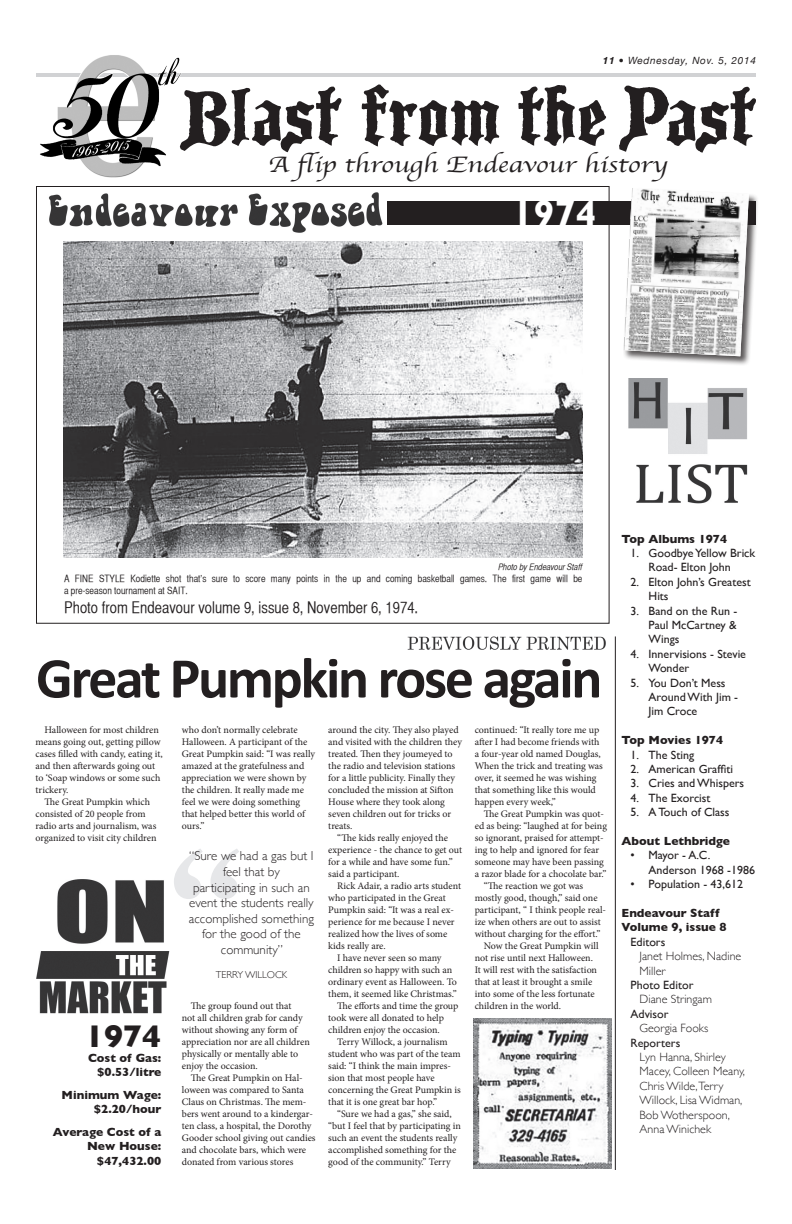
<style>
.page{position:relative;width:792px;height:1224px;background:#fff}
.page>*{position:absolute;margin:0;border:0;box-sizing:border-box;transform-origin:0 0}
.t1{font:700 58px "Calibri";letter-spacing:-.04em;color:#231f20}
.t2{font:700 38.1px "Gill Sans";color:#fff}
.t3{font:700 32px "Gill Sans";color:#231f20}
.t4{font:23.4px "Apple Chancery";color:#231f20;scale:1.22 1}
.t5{font:15.9px "Helvetica CY Plain";color:#231f20}
.t6{font:300 13px/15.6px "Gill Sans";color:#231f20;text-align:center}
.t7{font:12px/14.4px "Gill Sans";color:#231f20}
.t8{font:300 12px/14.4px "Gill Sans";color:#231f20}
.t9{font:700 12px/14.4px "Gill Sans";color:#231f20}
.t10{font:10px/12px "Minion Pro";letter-spacing:-.005em;color:#231f20}
.t11{font:10px "Helvetica CY Plain";color:#231f20}
.t12{font:italic 10px "Helvetica Neue";letter-spacing:.07em;color:#231f20}
.t13{font:300 10px "Gill Sans";color:#231f20}
.t14{font:9px "Helvetica CY Oblique";color:#231f20}
.s1{font-weight:700}
</style>
<div class="page">
<hr style="left:36px;top:73px;width:720px;height:4px;background:#d1d2d4">
<svg style="left:362px;top:84px;width:137px;height:62px"></svg>
<svg style="left:518px;top:85px;width:88px;height:61px"></svg>
<svg style="left:185px;top:87px;width:156px;height:65px"></svg>
<svg style="left:619px;top:86px;width:137px;height:67px"></svg>
<img style="left:628px;top:378px;width:120px;height:126px">
<img style="left:407px;top:636px;width:199px;height:14px">
<img style="left:36px;top:879px;width:134px;height:135px">
<img style="left:64px;top:241px;width:519px;height:317px">
<img style="left:49px;top:192px;width:334px;height:41px">
<div style="left:387px;top:202px;width:369px;height:23px;background:#231f20"></div>
<div style="left:623px;top:187px;width:136px;height:179px;background:#231f20;opacity:.75"></div>
<img style="left:624px;top:188px;width:125px;height:168px">
<hr style="left:615px;top:636px;width:1px;height:534px;background:#231f20">
<img style="left:37px;top:55px;width:148px;height:142px">
<img style="left:473px;top:1019px;width:138px;height:150px">
<svg style="left:174px;top:849px;width:65px;height:50px"></svg>
<p class="t12" style="left:603px;top:54px;width:155px"><span class="s1">11</span> • Wednesday, Nov. 5, 2014</p>
<p class="t4" style="left:268px;top:146px;width:329px">A flip through Endeavour history</p>
<p class="t2" style="left:513px;top:191px;width:86px">1974</p>
<p class="t14" style="left:498px;top:562px;width:86px">Photo by Endeavour Staff</p>
<p class="t11" style="left:64px;top:573px;width:520px">A FINE STYLE Kodiette shot that’s sure to score many points in the up and coming basketball games. The first game will be</p>
<p class="t11" style="left:64px;top:585px;width:125px">a pre-season tournament at SAIT.</p>
<p class="t5" style="left:64px;top:598px;width:356px">Photo from Endeavour volume 9, issue 8, November 6, 1974.</p>
<p class="t1" style="left:36px;top:641px;width:568px">Great Pumpkin rose again</p>
<p class="t10" style="left:36px;top:724px;width:129px;text-indent:9px">Halloween for most children means going out, getting pillow cases filled with candy, eating it, and then afterwards going out to ‘Soap windows or some such trickery.</p>
<p class="t10" style="left:36px;top:796px;width:123px;text-indent:9px">The Great Pumpkin which consisted of 20 people from radio arts and journalism, was organized to visit city children</p>
<p class="t3" style="left:85px;top:1011px;width:78px">1974</p>
<p class="t9" style="left:88px;top:1050px;width:75px">Cost of Gas:</p>
<p class="t9" style="left:97px;top:1065px;width:66px">$0.53/litre</p>
<p class="t9" style="left:62px;top:1087px;width:101px">Minimum Wage:</p>
<p class="t9" style="left:94px;top:1102px;width:69px">$2.20/hour</p>
<p class="t9" style="left:53px;top:1125px;width:110px;text-align:right">Average Cost of a<br>New House:</p>
<p class="t9" style="left:97px;top:1153px;width:66px">$47,432.00</p>
<p class="t10" style="left:182px;top:724px;width:135px">who don’t normally celebrate<br>Halloween. A participant of the<br>Great Pumpkin said: “I was really amazed at the gratefulness and appreciation we were shown by the children. It really made me feel we were doing something that helped better this world of ours.”</p>
<p class="t6" style="left:189px;top:848px;width:126px">“Sure we had a gas but I feel that by</p>
<p class="t6" style="left:189px;top:879px;width:126px">participating in such an event the students really accomplished something for the good of the</p>
<p class="t6" style="left:221px;top:941px;width:63px">community”</p>
<p class="t13" style="left:216px;top:967px;width:73px">TERRY WILLOCK</p>
<p class="t10" style="left:182px;top:1000px;width:129px;text-indent:9px">The group found out that<br>not all children grab for candy without showing any form of appreciation nor are all children physically or mentally able to enjoy the occasion.</p>
<p class="t10" style="left:182px;top:1072px;width:135px;text-indent:9px">The Great Pumpkin on Hal&shy;loween was compared to Santa<br>Claus on Christmas. The mem&shy;bers went around to a kindergar&shy;ten class, a hospital, the Dorothy<br>Gooder school giving out candies and chocolate bars, which were donated from various stores</p>
<p class="t10" style="left:328px;top:724px;width:135px">around the city. They also played and visited with the children they treated. Then they joumeyed to the radio and television stations for a little publicity. Finally they concluded the mission at Sifton<br>House where they took along seven children out for tricks or treats.</p>
<p class="t10" style="left:328px;top:832px;width:135px;text-indent:9px">“The kids really enjoyed the experience - the chance to get out for a while and have some fun.” said a participant.</p>
<p class="t10" style="left:328px;top:880px;width:134px;text-indent:9px">Rick Adair, a radio arts student who participated in the Great<br>Pumpkin said: “It was a real ex&shy;perience for me because I never realized how the lives of some kids really are.</p>
<p class="t10" style="left:328px;top:952px;width:130px;text-indent:9px">I have never seen so many children so happy with such an ordinary event as Halloween. To them, it seemed like Christmas.”</p>
<p class="t10" style="left:328px;top:1000px;width:132px;text-indent:9px">The efforts and time the group took were all donated to help children enjoy the occasion.</p>
<p class="t10" style="left:328px;top:1036px;width:134px;text-indent:9px">Terry Willock, a journalism student who was part of the team said: “I think the main impres&shy;sion that most people have concerning the Great Pumpkin is that it is one great bar hop.”</p>
<p class="t10" style="left:328px;top:1108px;width:134px;text-indent:9px">“Sure we had a gas,” she said, “but I feel that by participating in such an event the students really accomplished something for the good of the community.” Terry</p>
<p class="t10" style="left:475px;top:724px;width:130px">continued: “It really tore me up after I had become friends with a four-year old named Douglas,<br>When the trick and treating was over, it seemed he was wishing that something like this would happen every week,”</p>
<p class="t10" style="left:475px;top:808px;width:134px;text-indent:9px">The Great Pumpkin was quot&shy;ed as being: “laughed at for being so ignorant, praised for attempt&shy;ing to help and ignored for fear someone may have been passing a razor blade for a chocolate bar.”</p>
<p class="t10" style="left:475px;top:880px;width:133px;text-indent:9px">“The reaction we got was mostly good, though,” said one participant, “ I think people real&shy;ize when others are out to assist without charging for the effort.”</p>
<p class="t10" style="left:475px;top:940px;width:125px;text-indent:9px">Now the Great Pumpkin will not rise until next Halloween.<br>It will rest with the satisfaction that at least it brought a smile into some of the less fortunate children in the world.</p>
<p class="t9" style="left:622px;top:531px;width:107px">Top Albums 1974</p>
<p class="t7" style="left:631px;top:546px;width:126px;text-align:center">1. Goodbye Yellow Brick<br>Road- Elton John</p>
<p class="t7" style="left:649px;top:574px;width:104px;text-indent:-18px">2. Elton John’s Greatest<br>Hits</p>
<p class="t7" style="left:649px;top:603px;width:90px;text-align:justify;text-indent:-18px">3. Band on the Run - Paul McCartney &amp; Wings</p>
<p class="t7" style="left:649px;top:646px;width:99px;text-indent:-18px">4. Innervisions - Stevie<br>Wonder</p>
<p class="t7" style="left:649px;top:675px;width:91px;text-indent:-18px">5. You Don’t Mess<br>Around With Jim -<br>Jim Croce</p>
<p class="t9" style="left:622px;top:733px;width:103px">Top Movies 1974</p>
<p class="t7" style="left:631px;top:747px;width:65px">1. The Sting</p>
<p class="t7" style="left:631px;top:762px;width:104px">2. American Graffiti</p>
<p class="t7" style="left:631px;top:776px;width:115px">3. Cries and Whispers</p>
<p class="t7" style="left:631px;top:790px;width:81px">4. The Exorcist</p>
<p class="t7" style="left:631px;top:805px;width:100px">5. A Touch of Class</p>
<p class="t9" style="left:622px;top:833px;width:110px">About Lethbridge</p>
<p class="t7" style="left:649px;top:848px;width:108px;text-indent:-18px">• Mayor - A.C.<br>Anderson 1968 -1986</p>
<p class="t7" style="left:631px;top:877px;width:114px">• Population - 43,612</p>
<p class="t9" style="left:622px;top:905px;width:107px">Endeavour Staff<br>Volume 9, issue 8</p>
<p class="t7" style="left:631px;top:934px;width:36px">Editors</p>
<p class="t8" style="left:640px;top:948px;width:103px">Janet Holmes, Nadine<br>Miller</p>
<p class="t7" style="left:631px;top:978px;width:64px">Photo Editor</p>
<p class="t8" style="left:640px;top:992px;width:74px">Diane Stringam</p>
<p class="t7" style="left:631px;top:1006px;width:40px">Advisor</p>
<p class="t8" style="left:640px;top:1020px;width:70px">Georgia Fooks</p>
<p class="t7" style="left:631px;top:1035px;width:51px">Reporters</p>
<p class="t8" style="left:640px;top:1049px;width:107px">Lyn Hanna, Shirley<br>Macey, Colleen Meany,<br>Chris Wilde,Terry<br>Willock, Lisa Widman,<br>Bob Wotherspoon,<br>Anna Winichek</p>
</div>
